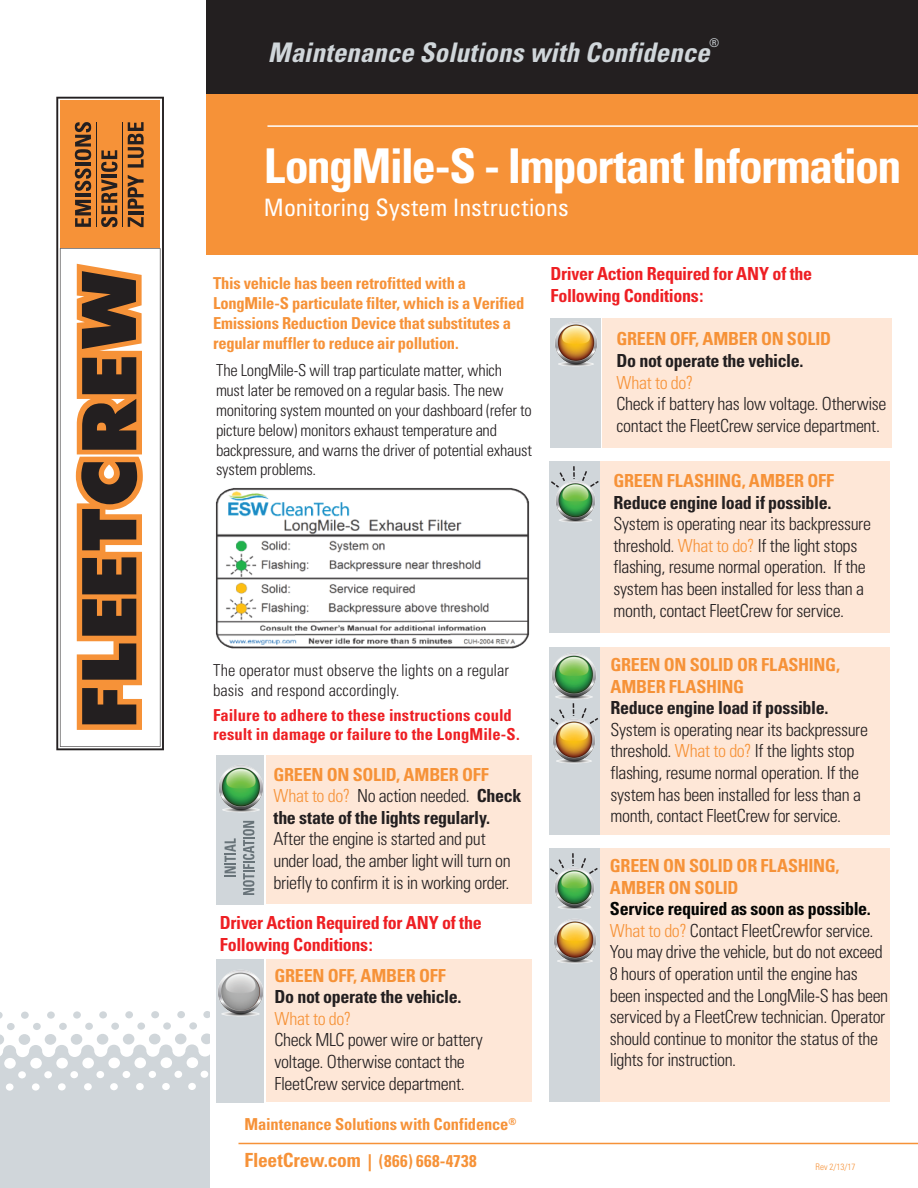
<style>
.page{position:relative;width:918px;height:1188px;background:#fff}
.page>*{position:absolute;margin:0;border:0;box-sizing:border-box;transform-origin:0 0}
.t1{font:700 condensed 48px "Univers";letter-spacing:-.035em;color:#fff}
.t2{font:italic 700 condensed 27px "Univers";color:#d0d6da}
.t3{font:condensed 24px "Univers";color:#fff}
.t4{font:700 condensed 19.5px "Univers";letter-spacing:-.01em;color:#f69238}
.t5{font:300 condensed 18px/21.6px "Univers";letter-spacing:-.02em;color:#231f20}
.t6{font:700 condensed 18px/21.6px "Univers";letter-spacing:-.02em;color:#231f20}
.t7{font:700 condensed 18px/21.6px "Univers";letter-spacing:-.015em;color:#f69238}
.t8{font:700 condensed 18px/21.6px "Univers";letter-spacing:-.02em;color:#ee1f23}
.t9{font:300 condensed 18px "Univers";letter-spacing:-.02em;color:#f69238}
.t10{font:700 condensed 17.1px "Univers";letter-spacing:.025em;color:#f69238}
.t11{font:300 condensed 16.5px/19.8px "Univers";letter-spacing:-.015em;color:#231f20}
.t12{font:700 condensed 16.5px/19.8px "Univers";letter-spacing:-.015em;color:#f69238}
.t13{font:700 condensed 16.5px/19.8px "Univers";letter-spacing:.005em;color:#ee1f23}
.t14{font:condensed 12px "Univers";color:#d0d6da}
.t15{font:300 condensed 9px "Univers";color:#f69238}
.s1{color:#f69238}
.s2{font-weight:300;color:#f69238}
.s3{font-weight:300}
.s4{font-weight:700;color:#040503}
</style>
<div class="page">
<div style="left:201px;top:0;width:717px;height:254px;background:#f69238"></div>
<div style="left:206px;top:0;width:712px;height:93px;background:#231f20"></div>
<div style="left:0;top:0;width:205px;height:1188px;background:#fff"></div>
<hr style="left:267px;top:125px;width:651px;height:2px;background:#fff">
<svg style="left:0;top:1011px;width:210px;height:177px"></svg>
<svg style="left:56px;top:97px;width:108px;height:653px"></svg>
<svg style="left:58px;top:99px;width:104px;height:649px"></svg>
<svg style="left:60px;top:248px;width:100px;height:499px"></svg>
<div style="left:60px;top:100px;width:100px;height:148px;background:#f69238"></div>
<svg style="left:75px;top:200px;width:16px;height:27px"></svg>
<hr style="left:75px;top:193px;width:16px;height:4px;background:#231f20">
<svg style="left:75px;top:168px;width:16px;height:23px"></svg>
<hr style="left:75px;top:163px;width:16px;height:3px;background:#231f20">
<svg style="left:75px;top:122px;width:16px;height:38px"></svg>
<svg style="left:101px;top:179px;width:17px;height:48px"></svg>
<hr style="left:101px;top:175px;width:16px;height:3px;background:#231f20">
<svg style="left:101px;top:150px;width:17px;height:22px"></svg>
<svg style="left:128px;top:217px;width:16px;height:10px"></svg>
<hr style="left:128px;top:211px;width:16px;height:4px;background:#231f20">
<svg style="left:128px;top:175px;width:16px;height:34px"></svg>
<svg style="left:128px;top:122px;width:16px;height:46px"></svg>
<hr style="left:96px;top:122px;width:1px;height:105px;background:#231f20">
<hr style="left:122px;top:122px;width:1px;height:105px;background:#231f20">
<svg style="left:76px;top:264px;width:67px;height:466px"></svg>
<div style="left:550px;top:318px;width:51px;height:130px;background:#d0d6da"></div>
<div style="left:602px;top:318px;width:290px;height:130px;background:#fee7d7"></div>
<div style="left:549px;top:462px;width:51px;height:171px;background:#d0d6da"></div>
<div style="left:600px;top:462px;width:290px;height:171px;background:#fee7d7"></div>
<div style="left:549px;top:647px;width:51px;height:188px;background:#d0d6da"></div>
<div style="left:600px;top:647px;width:290px;height:188px;background:#fee7d7"></div>
<div style="left:549px;top:848px;width:51px;height:254px;background:#d0d6da"></div>
<div style="left:600px;top:848px;width:290px;height:254px;background:#fee7d7"></div>
<img style="left:555px;top:323px;width:42px;height:44px">
<img style="left:553px;top:720px;width:42px;height:44px">
<img style="left:554px;top:920px;width:42px;height:44px">
<img style="left:556px;top:482px;width:39px;height:40px">
<svg style="left:551px;top:472px;width:15px;height:17px"></svg>
<svg style="left:581px;top:471px;width:18px;height:17px"></svg>
<svg style="left:573px;top:466px;width:2px;height:13px"></svg>
<img style="left:555px;top:869px;width:39px;height:40px">
<svg style="left:550px;top:859px;width:15px;height:17px"></svg>
<svg style="left:580px;top:858px;width:18px;height:17px"></svg>
<svg style="left:572px;top:853px;width:2px;height:13px"></svg>
<svg style="left:550px;top:709px;width:16px;height:17px"></svg>
<svg style="left:580px;top:708px;width:18px;height:17px"></svg>
<hr style="left:239px;top:1143px;width:679px;height:1px;background:#f69238">
<div style="left:216px;top:756px;width:48px;height:149px;background:#d0d6da"></div>
<div style="left:266px;top:756px;width:266px;height:148px;background:#fee7d7"></div>
<div style="left:216px;top:959px;width:48px;height:144px;background:#d0d6da"></div>
<div style="left:266px;top:959px;width:266px;height:143px;background:#fee7d7"></div>
<img style="left:219px;top:766px;width:44px;height:46px">
<img style="left:552px;top:654px;width:44px;height:46px">
<svg style="left:225px;top:838px;width:11px;height:39px"></svg>
<svg style="left:243px;top:821px;width:11px;height:74px"></svg>
<img style="left:215px;top:488px;width:315px;height:161px">
<img style="left:218px;top:971px;width:45px;height:46px">
<h2 class="t2" style="left:268px;top:36px;width:443px">Maintenance Solutions with Confidence</h2>
<p class="t14" style="left:709px;top:35px;width:11px">®</p>
<h1 class="t1" style="left:264px;top:136px;width:639px">LongMile-S - Important Information</h1>
<h3 class="t3" style="left:264px;top:192px;width:306px">Monitoring System Instructions</h3>
<p class="t12" style="left:213px;top:274px;width:313px">This vehicle has been retrofitted with a LongMile-S particulate filter, which is a Verified Emissions Reduction Device that substitutes a regular muffler to reduce air pollution.</p>
<p class="t11" style="left:216px;top:361px;width:317px">The LongMile-S will trap particulate matter, which must later be removed on a regular basis. The new monitoring system mounted on your dashboard (refer to picture below) monitors exhaust temperature and backpressure, and warns the driver of potential exhaust system problems.</p>
<p class="t11" style="left:213px;top:661px;width:297px">The operator must observe the lights on a regular basis and respond accordingly.</p>
<p class="t13" style="left:213px;top:705px;width:308px">Failure to adhere to these instructions could result in damage or failure to the LongMile-S.</p>
<p class="t6" style="left:273px;top:763px;width:249px"><span class="s1">GREEN ON SOLID, AMBER OFF<br></span><span class="s2">What to do?</span> <span class="s3">No action needed.</span> Check the state of the lights regularly.</p>
<p class="t5" style="left:273px;top:828px;width:239px">After the engine is started and put under load, the amber light will turn on briefly to confirm it is in working order.</p>
<p class="t8" style="left:220px;top:912px;width:263px">Driver Action Required for ANY of the<br>Following Conditions:</p>
<p class="t7" style="left:275px;top:964px;width:173px">GREEN OFF, AMBER OFF</p>
<p class="t6" style="left:275px;top:986px;width:189px">Do not operate the vehicle.</p>
<p class="t9" style="left:275px;top:1008px;width:78px">What to do?</p>
<p class="t5" style="left:275px;top:1029px;width:210px">Check MLC power wire or battery voltage. Otherwise contact the<br>FleetCrew service department.</p>
<p class="t12" style="left:245px;top:1114px;width:273px">Maintenance Solutions with Confidence<sup>®</sup></p>
<p class="t8" style="left:550px;top:263px;width:263px">Driver Action Required for ANY of the<br>Following Conditions:</p>
<p class="t7" style="left:616px;top:328px;width:216px">GREEN OFF, AMBER ON SOLID</p>
<p class="t6" style="left:616px;top:350px;width:188px">Do not operate the vehicle.</p>
<p class="t9" style="left:616px;top:371px;width:78px">What to do?</p>
<p class="t5" style="left:616px;top:393px;width:272px">Check if battery has low voltage. Otherwise contact the FleetCrew service department.</p>
<p class="t7" style="left:613px;top:470px;width:222px">GREEN FLASHING, AMBER OFF</p>
<p class="t6" style="left:613px;top:491px;width:219px">Reduce engine load if possible.</p>
<p class="t5" style="left:613px;top:513px;width:259px">System is operating near its backpressure threshold. <span class="s1">What to do?</span> If the light stops flashing, resume normal operation. If the system has been installed for less than a month, contact FleetCrew for service.</p>
<p class="t7" style="left:610px;top:654px;width:231px">GREEN ON SOLID OR FLASHING,<br>AMBER FLASHING</p>
<p class="t6" style="left:610px;top:697px;width:219px">Reduce engine load if possible.</p>
<p class="t5" style="left:610px;top:719px;width:259px">System is operating near its backpressure threshold. <span class="s1">What to do?</span> If the lights stop flashing, resume normal operation. If the system has been installed for less than a month, contact FleetCrew for service.</p>
<p class="t7" style="left:610px;top:855px;width:231px">GREEN ON SOLID OR FLASHING,<br>AMBER ON SOLID</p>
<p class="t5" style="left:610px;top:898px;width:280px"><span class="s4">Service required as soon as possible.<br></span><span class="s1">What to do?</span> Contact FleetCrewfor service.<br>You may drive the vehicle, but do not exceed 8 hours of operation until the engine has been inspected and the LongMile-S has been serviced by a FleetCrew technician. Operator should continue to monitor the status of the lights for instruction.</p>
<p class="t4" style="left:245px;top:1148px;width:118px">FleetCrew.com</p>
<p class="t15" style="left:816px;top:1161px;width:41px">Rev 2/13/17</p>
<p class="t10" style="left:368px;top:1151px;width:110px">| (866) 668-4738</p>
</div>
